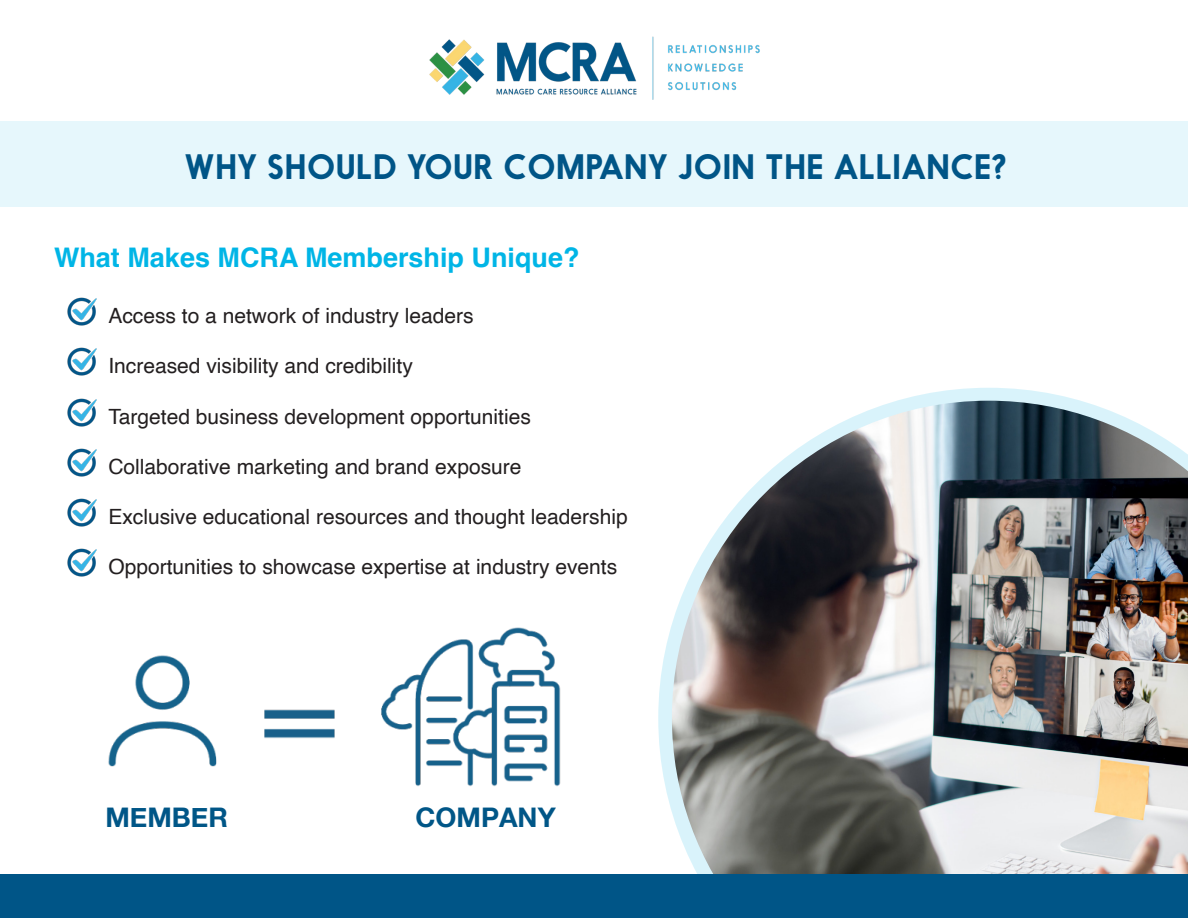
<style>
.page{position:relative;width:1188px;height:918px;background:#fff}
.page>*{position:absolute;margin:0;border:0;box-sizing:border-box;transform-origin:0 0}
.t1{font:500 33px "Nanami Pro";letter-spacing:.01em;color:#005587}
.t2{font:700 27px "Helvetica";color:#00b5e6}
.t3{font:700 27px "Helvetica Neue";color:#005687}
.t4{font:21px "Helvetica";color:#231f20}
</style>
<div class="page">
<img style="left:108px;top:627px;width:453px;height:160px">
<img style="left:429px;top:36px;width:331px;height:64px">
<div style="left:0;top:121px;width:1188px;height:86px;background:#e6f7fc"></div>
<img style="left:67px;top:297px;width:30px;height:29px">
<img style="left:67px;top:347px;width:30px;height:29px">
<img style="left:67px;top:398px;width:30px;height:29px">
<img style="left:67px;top:448px;width:30px;height:29px">
<img style="left:67px;top:498px;width:30px;height:29px">
<img style="left:67px;top:548px;width:30px;height:29px">
<svg style="left:658px;top:388px;width:423px;height:424px"></svg>
<img style="left:672px;top:401px;width:516px;height:473px">
<div style="left:0;top:874px;width:1188px;height:44px;background:#005587"></div>
<p class="t1" style="left:184px;top:146px;width:824px">WHY SHOULD YOUR COMPANY JOIN THE ALLIANCE?</p>
<p class="t2" style="left:54px;top:241px;width:527px">What Makes MCRA Membership Unique?</p>
<p class="t4" style="left:108px;top:300px;width:367px">Access to a network of industry leaders</p>
<p class="t4" style="left:108px;top:350px;width:306px">Increased visibility and credibility</p>
<p class="t4" style="left:108px;top:400px;width:424px">Targeted business development opportunities</p>
<p class="t4" style="left:108px;top:450px;width:415px">Collaborative marketing and brand exposure</p>
<p class="t4" style="left:108px;top:501px;width:521px">Exclusive educational resources and thought leadership</p>
<p class="t4" style="left:108px;top:551px;width:510px">Opportunities to showcase expertise at industry events</p>
<p class="t3" style="left:105px;top:796px;width:124px">MEMBER</p>
<p class="t3" style="left:415px;top:796px;width:142px">COMPANY</p>
</div>
